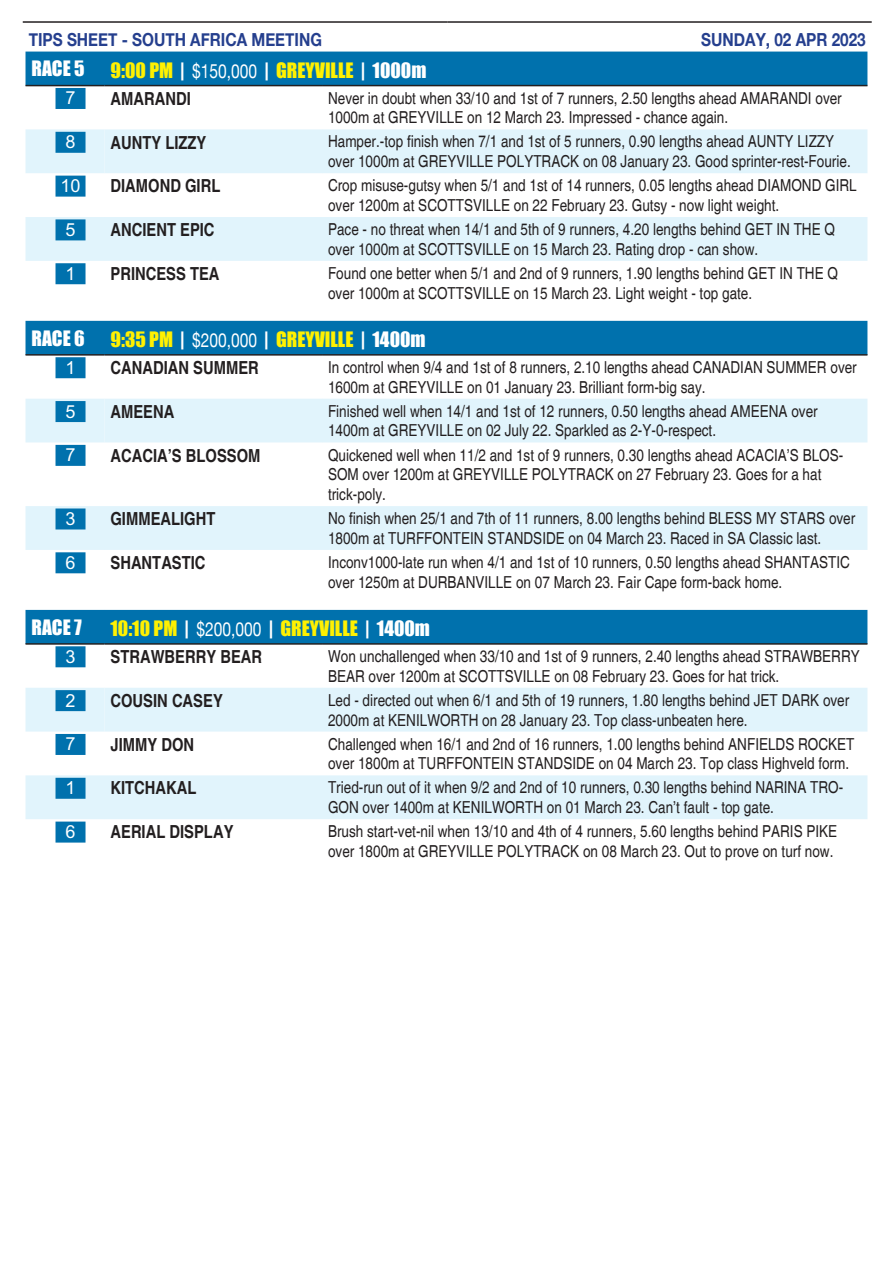
<style>
.page{position:relative;width:893px;height:1263px;background:#fff}
.page>*{position:absolute;margin:0;border:0;box-sizing:border-box;transform-origin:0 0}
.Tips-Analysis-Header{font:19.5px "Impact";color:#fff101}
.Tips-Analysis-Header-2{font:19.5px "Impact";color:#fff}
.t1{font:700 condensed 18px "Helvetica";color:#231f20}
.t2{font:700 18px "Helvetica Neue";color:#253f8e;scale:.85 1}
.Tips-Num{font:700 18px "M Hei HK";color:#fff}
.Tips-Analysis-Body{font:condensed 16.5px/19.8px "Helvetica";color:#231f20}
.s1{color:#fff}
.s2{font-family:"Helvetica Neue";color:#fff}
</style>
<div class="page">
<hr style="left:23px;top:21px;width:424px;height:2px;background:#231f20">
<hr style="left:447px;top:21px;width:425px;height:2px;background:#231f20">
<div style="left:26px;top:52px;width:841px;height:33px;background:#0071ad"></div>
<svg style="left:26px;top:129px;width:841px;height:132px;fill:#e1f4fc"></svg>
<hr style="left:26px;top:85px;width:78px;height:1px;background:#231f20">
<hr style="left:104px;top:85px;width:218px;height:1px;background:#231f20">
<hr style="left:322px;top:85px;width:545px;height:1px;background:#231f20">
<div style="left:56px;top:88px;width:30px;height:21px;background:#0071ad"></div>
<div style="left:56px;top:132px;width:30px;height:21px;background:#0071ad"></div>
<div style="left:56px;top:176px;width:30px;height:21px;background:#0071ad"></div>
<div style="left:56px;top:219px;width:30px;height:21px;background:#0071ad"></div>
<div style="left:56px;top:263px;width:30px;height:21px;background:#0071ad"></div>
<div style="left:26px;top:321px;width:841px;height:33px;background:#0071ad"></div>
<svg style="left:26px;top:399px;width:841px;height:151px;fill:#e1f4fc"></svg>
<hr style="left:26px;top:354px;width:78px;height:2px;background:#231f20">
<hr style="left:104px;top:354px;width:218px;height:2px;background:#231f20">
<hr style="left:322px;top:354px;width:545px;height:2px;background:#231f20">
<div style="left:56px;top:357px;width:30px;height:21px;background:#0071ad"></div>
<div style="left:56px;top:401px;width:30px;height:21px;background:#0071ad"></div>
<div style="left:56px;top:445px;width:30px;height:21px;background:#0071ad"></div>
<div style="left:56px;top:508px;width:30px;height:21px;background:#0071ad"></div>
<div style="left:56px;top:552px;width:30px;height:21px;background:#0071ad"></div>
<div style="left:26px;top:610px;width:841px;height:33px;background:#0071ad"></div>
<svg style="left:26px;top:688px;width:841px;height:131px;fill:#e1f4fc"></svg>
<hr style="left:26px;top:643px;width:78px;height:2px;background:#231f20">
<hr style="left:104px;top:643px;width:218px;height:2px;background:#231f20">
<hr style="left:322px;top:643px;width:545px;height:2px;background:#231f20">
<div style="left:56px;top:646px;width:30px;height:21px;background:#0071ad"></div>
<div style="left:56px;top:690px;width:30px;height:21px;background:#0071ad"></div>
<div style="left:56px;top:734px;width:30px;height:21px;background:#0071ad"></div>
<div style="left:56px;top:778px;width:30px;height:21px;background:#0071ad"></div>
<div style="left:56px;top:821px;width:30px;height:21px;background:#0071ad"></div>
<p class="t2" style="left:29px;top:28px;width:346px">TIPS SHEET - SOUTH AFRICA MEETING</p>
<p class="t2" style="left:701px;top:28px;width:195px">SUNDAY, 02 APR 2023</p>
<p class="Tips-Analysis-Header-2" style="left:32px;top:53px;width:55px">RACE 5</p>
<p class="Tips-Analysis-Header" style="left:110px;top:55px;width:317px">9:00 PM <span class="s1">|</span> <span class="s2">$150,000</span> <span class="s1">|</span> GREYVILLE <span class="s1">| 1000m</span></p>
<p class="Tips-Num" style="left:66px;top:85px;width:12px">7</p>
<p class="t1" style="left:110px;top:87px;width:82px">AMARANDI</p>
<p class="Tips-Analysis-Body" style="left:328px;top:88px;width:515px">Never in doubt when 33/10 and 1st of 7 runners, 2.50 lengths ahead AMARANDI over<br>1000m at GREYVILLE on 12 March 23. Impressed - chance again.</p>
<p class="Tips-Num" style="left:66px;top:129px;width:12px">8</p>
<p class="t1" style="left:110px;top:131px;width:97px">AUNTY LIZZY</p>
<p class="Tips-Analysis-Body" style="left:328px;top:132px;width:524px">Hamper.-top finish when 7/1 and 1st of 5 runners, 0.90 lengths ahead AUNTY LIZZY over 1000m at GREYVILLE POLYTRACK on 08 January 23. Good sprinter-rest-Fourie.</p>
<p class="Tips-Num" style="left:60px;top:172px;width:22px">10</p>
<p class="t1" style="left:110px;top:175px;width:111px">DIAMOND GIRL</p>
<p class="Tips-Analysis-Body" style="left:328px;top:176px;width:530px">Crop misuse-gutsy when 5/1 and 1st of 14 runners, 0.05 lengths ahead DIAMOND GIRL over 1200m at SCOTTSVILLE on 22 February 23. Gutsy - now light weight.</p>
<p class="Tips-Num" style="left:66px;top:216px;width:12px">5</p>
<p class="t1" style="left:110px;top:219px;width:106px">ANCIENT EPIC</p>
<p class="Tips-Analysis-Body" style="left:328px;top:219px;width:508px">Pace - no threat when 14/1 and 5th of 9 runners, 4.20 lengths behind GET IN THE Q over 1000m at SCOTTSVILLE on 15 March 23. Rating drop - can show.</p>
<p class="Tips-Num" style="left:66px;top:260px;width:12px">1</p>
<p class="t1" style="left:110px;top:263px;width:111px">PRINCESS TEA</p>
<p class="Tips-Analysis-Body" style="left:328px;top:263px;width:511px">Found one better when 5/1 and 2nd of 9 runners, 1.90 lengths behind GET IN THE Q over 1000m at SCOTTSVILLE on 15 March 23. Light weight - top gate.</p>
<p class="Tips-Analysis-Header-2" style="left:32px;top:323px;width:55px">RACE 6</p>
<p class="Tips-Analysis-Header" style="left:110px;top:324px;width:317px">9:35 PM <span class="s1">|</span> <span class="s2">$200,000</span> <span class="s1">|</span> GREYVILLE <span class="s1">| 1400m</span></p>
<p class="Tips-Num" style="left:66px;top:354px;width:12px">1</p>
<p class="t1" style="left:110px;top:357px;width:150px">CANADIAN SUMMER</p>
<p class="Tips-Analysis-Body" style="left:328px;top:357px;width:530px">In control when 9/4 and 1st of 8 runners, 2.10 lengths ahead CANADIAN SUMMER over<br>1600m at GREYVILLE on 01 January 23. Brilliant form-big say.</p>
<p class="Tips-Num" style="left:66px;top:398px;width:12px">5</p>
<p class="t1" style="left:110px;top:401px;width:65px">AMEENA</p>
<p class="Tips-Analysis-Body" style="left:328px;top:401px;width:491px">Finished well when 14/1 and 1st of 12 runners, 0.50 lengths ahead AMEENA over<br>1400m at GREYVILLE on 02 July 22. Sparkled as 2-Y-0-respect.</p>
<p class="Tips-Num" style="left:66px;top:442px;width:12px">7</p>
<p class="t1" style="left:110px;top:444px;width:152px">ACACIA’S BLOSSOM</p>
<p class="Tips-Analysis-Body" style="left:328px;top:445px;width:517px">Quickened well when 11/2 and 1st of 9 runners, 0.30 lengths ahead ACACIA’S BLOS-<br>SOM over 1200m at GREYVILLE POLYTRACK on 27 February 23. Goes for a hat trick-poly.</p>
<p class="Tips-Num" style="left:66px;top:505px;width:12px">3</p>
<p class="t1" style="left:110px;top:508px;width:106px">GIMMEALIGHT</p>
<p class="Tips-Analysis-Body" style="left:328px;top:509px;width:529px">No finish when 25/1 and 7th of 11 runners, 8.00 lengths behind BLESS MY STARS over<br>1800m at TURFFONTEIN STANDSIDE on 04 March 23. Raced in SA Classic last.</p>
<p class="Tips-Num" style="left:66px;top:549px;width:12px">6</p>
<p class="t1" style="left:110px;top:552px;width:97px">SHANTASTIC</p>
<p class="Tips-Analysis-Body" style="left:328px;top:552px;width:523px">Inconv1000-late run when 4/1 and 1st of 10 runners, 0.50 lengths ahead SHANTASTIC over 1250m at DURBANVILLE on 07 March 23. Fair Cape form-back home.</p>
<p class="Tips-Analysis-Header-2" style="left:32px;top:612px;width:52px">RACE 7</p>
<p class="Tips-Analysis-Header" style="left:110px;top:613px;width:321px">10:10 PM <span class="s1">|</span> <span class="s2">$200,000</span> <span class="s1">|</span> GREYVILLE <span class="s1">| 1400m</span></p>
<p class="Tips-Num" style="left:66px;top:643px;width:12px">3</p>
<p class="t1" style="left:110px;top:646px;width:153px">STRAWBERRY BEAR</p>
<p class="Tips-Analysis-Body" style="left:328px;top:646px;width:533px">Won unchallenged when 33/10 and 1st of 9 runners, 2.40 lengths ahead STRAWBERRY<br>BEAR over 1200m at SCOTTSVILLE on 08 February 23. Goes for hat trick.</p>
<p class="Tips-Num" style="left:66px;top:687px;width:12px">2</p>
<p class="t1" style="left:110px;top:690px;width:114px">COUSIN CASEY</p>
<p class="Tips-Analysis-Body" style="left:328px;top:690px;width:523px">Led - directed out when 6/1 and 5th of 19 runners, 1.80 lengths behind JET DARK over<br>2000m at KENILWORTH on 28 January 23. Top class-unbeaten here.</p>
<p class="Tips-Num" style="left:66px;top:731px;width:12px">7</p>
<p class="t1" style="left:110px;top:733px;width:85px">JIMMY DON</p>
<p class="Tips-Analysis-Body" style="left:328px;top:734px;width:528px">Challenged when 16/1 and 2nd of 16 runners, 1.00 lengths behind ANFIELDS ROCKET over 1800m at TURFFONTEIN STANDSIDE on 04 March 23. Top class Highveld form.</p>
<p class="Tips-Num" style="left:66px;top:774px;width:12px">1</p>
<p class="t1" style="left:110px;top:777px;width:88px">KITCHAKAL</p>
<p class="Tips-Analysis-Body" style="left:328px;top:778px;width:517px">Tried-run out of it when 9/2 and 2nd of 10 runners, 0.30 lengths behind NARINA TRO-<br>GON over 1400m at KENILWORTH on 01 March 23. Can’t fault - top gate.</p>
<p class="Tips-Num" style="left:66px;top:818px;width:12px">6</p>
<p class="t1" style="left:110px;top:821px;width:125px">AERIAL DISPLAY</p>
<p class="Tips-Analysis-Body" style="left:328px;top:822px;width:511px">Brush start-vet-nil when 13/10 and 4th of 4 runners, 5.60 lengths behind PARIS PIKE over 1800m at GREYVILLE POLYTRACK on 08 March 23. Out to prove on turf now.</p>
</div>
